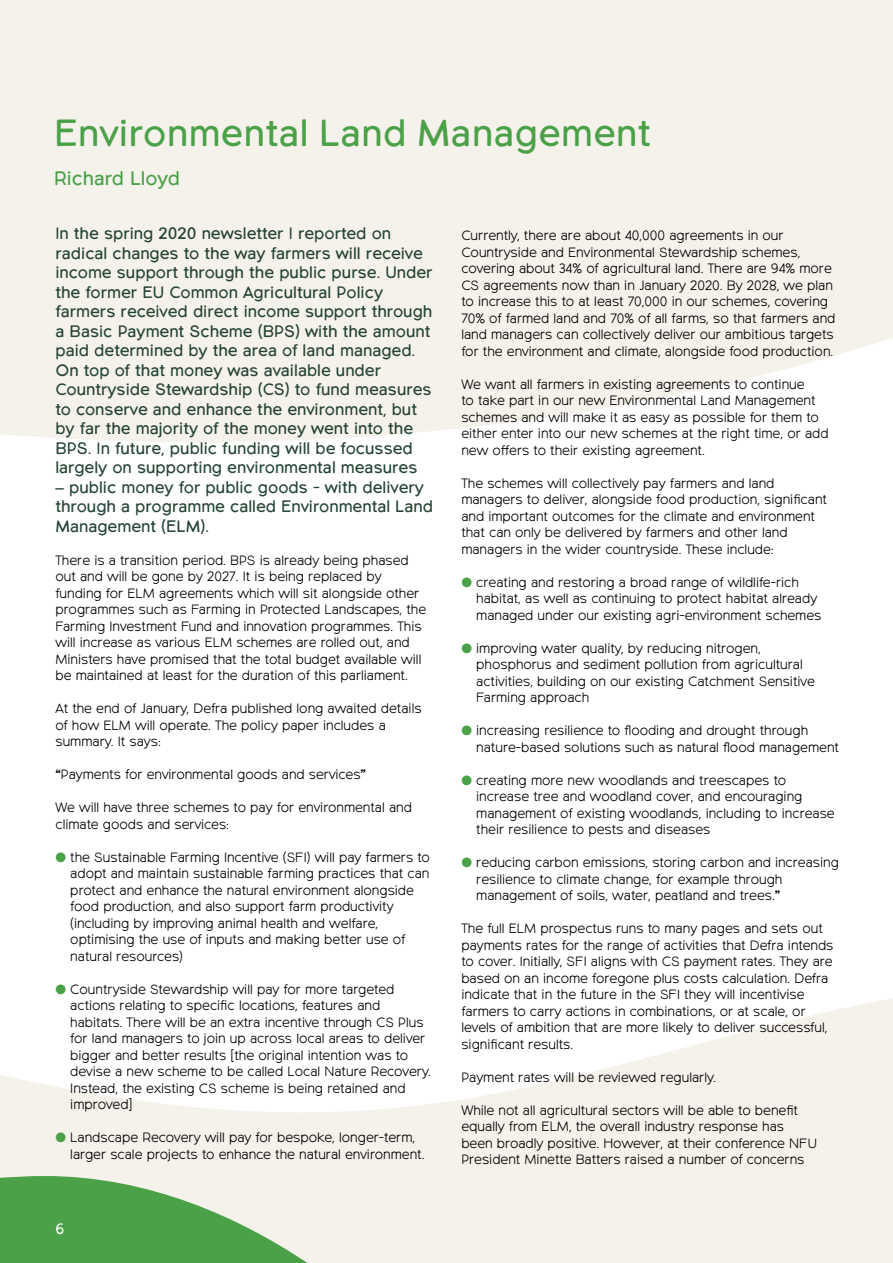
<style>
.page{position:relative;width:893px;height:1263px;background:#fff}
.page>*{position:absolute;margin:0;border:0;box-sizing:border-box;transform-origin:0 0}
.t1{font:37.5px "Northwoods";letter-spacing:.015em;color:#4aa147}
.t2{font:19.5px "Northwoods";color:#4aa147}
.t3{font:16.5px/19.5px "Northwoods";color:#264435}
.t4{font:15px "Northwoods";color:#fff}
.t5{font:300 13.5px/16.5px "Northwoods";color:#000}
.s1{color:#4aa147}
</style>
<div class="page">
<div style="left:0;top:0;width:893px;height:442px;background:#f5f1eb"></div>
<svg style="left:0;top:998px;width:893px;height:265px;fill:#f5f1eb"></svg>
<svg style="left:0;top:1153px;width:399px;height:110px;background:#aacea3"></svg>
<h1 class="t1" style="left:54px;top:112px;width:598px">Environmental Land Management</h1>
<h2 class="t2" style="left:54px;top:167px;width:127px">Richard Lloyd</h2>
<p class="t3" style="left:55px;top:224px;width:379px">In the spring 2020 newsletter I reported on radical changes to the way farmers will receive income support through the public purse. Under the former EU Common Agricultural Policy farmers received direct income support through a Basic Payment Scheme (BPS) with the amount paid determined by the area of land managed.<br>On top of that money was available under Countryside Stewardship (CS) to fund measures to conserve and enhance the environment, but by far the majority of the money went into the BPS. In future, public funding will be focussed largely on supporting environmental measures</p>
<p class="t3" style="left:55px;top:478px;width:379px">– public money for public goods - with delivery through a programme called Environmental Land<br>Management (ELM).</p>
<p class="t5" style="left:55px;top:552px;width:372px">There is a transition period. BPS is already being phased out and will be gone by 2027. It is being replaced by funding for ELM agreements which will sit alongside other programmes such as Farming in Protected Landscapes, the Farming Investment Fund and innovation programmes. This will increase as various ELM schemes are rolled out, and Ministers have promised that the total budget available will be maintained at least for the duration of this parliament.</p>
<p class="t5" style="left:55px;top:701px;width:368px">At the end of January, Defra published long awaited details of how ELM will operate. The policy paper includes a summary. It says:</p>
<p class="t5" style="left:55px;top:767px;width:312px">“Payments for environmental goods and services”</p>
<p class="t5" style="left:55px;top:800px;width:358px">We will have three schemes to pay for environmental and climate goods and services:</p>
<p class="t5" style="left:70px;top:849px;width:361px;text-indent:-15px"><span class="s1">●</span> the Sustainable Farming Incentive (SFI) will pay farmers to adopt and maintain sustainable farming practices that can protect and enhance the natural environment alongside food production, and also support farm productivity (including by improving animal health and welfare, optimising the use of inputs and making better use of natural resources)</p>
<p class="t5" style="left:70px;top:981px;width:362px;text-indent:-15px"><span class="s1">●</span> Countryside Stewardship will pay for more targeted actions relating to specific locations, features and habitats. There will be an extra incentive through CS Plus for land managers to join up across local areas to deliver bigger and better results [the original intention was to devise a new scheme to be called Local Nature Recovery.<br>Instead, the existing CS scheme is being retained and improved]</p>
<p class="t5" style="left:70px;top:1130px;width:356px;text-indent:-15px"><span class="s1">●</span> Landscape Recovery will pay for bespoke, longer-term, larger scale projects to enhance the natural environment.</p>
<p class="t5" style="left:461px;top:228px;width:376px">Currently, there are about 40,000 agreements in our Countryside and Environmental Stewardship schemes, covering about 34% of agricultural land. There are 94% more CS agreements now than in January 2020. By 2028, we plan to increase this to at least 70,000 in our schemes, covering 70% of farmed land and 70% of all farms, so that farmers and land managers can collectively deliver our ambitious targets for the environment and climate, alongside food production.</p>
<p class="t5" style="left:461px;top:376px;width:369px">We want all farmers in existing agreements to continue<br>to take part in our new Environmental Land Management schemes and will make it as easy as possible for them to either enter into our new schemes at the right time, or add new offers to their existing agreement.</p>
<p class="t5" style="left:461px;top:475px;width:367px">The schemes will collectively pay farmers and land managers to deliver, alongside food production, significant and important outcomes for the climate and environment that can only be delivered by farmers and other land managers in the wider countryside. These include:</p>
<p class="t5" style="left:476px;top:574px;width:347px;text-indent:-15px"><span class="s1">●</span> creating and restoring a broad range of wildlife-rich habitat, as well as continuing to protect habitat already managed under our existing agri-environment schemes</p>
<p class="t5" style="left:476px;top:640px;width:340px;text-indent:-15px"><span class="s1">●</span> improving water quality, by reducing nitrogen, phosphorus and sediment pollution from agricultural activities, building on our existing Catchment Sensitive Farming approach</p>
<p class="t5" style="left:476px;top:723px;width:364px;text-indent:-15px"><span class="s1">●</span> increasing resilience to flooding and drought through nature-based solutions such as natural flood management</p>
<p class="t5" style="left:476px;top:772px;width:360px;text-indent:-15px"><span class="s1">●</span> creating more new woodlands and treescapes to increase tree and woodland cover, and encouraging management of existing woodlands, including to increase their resilience to pests and diseases</p>
<p class="t5" style="left:476px;top:855px;width:364px;text-indent:-15px"><span class="s1">●</span> reducing carbon emissions, storing carbon and increasing resilience to climate change, for example through management of soils, water, peatland and trees.”</p>
<p class="t5" style="left:461px;top:921px;width:374px">The full ELM prospectus runs to many pages and sets out payments rates for the range of activities that Defra intends to cover. Initially, SFI aligns with CS payment rates. They are based on an income foregone plus costs calculation. Defra indicate that in the future in the SFI they will incentivise farmers to carry actions in combinations, or at scale, or levels of ambition that are more likely to deliver successful, significant results.</p>
<p class="t5" style="left:461px;top:1069px;width:256px">Payment rates will be reviewed regularly.</p>
<p class="t5" style="left:461px;top:1102px;width:357px">While not all agricultural sectors will be able to benefit equally from ELM, the overall industry response has been broadly positive. However, at their conference NFU President Minette Batters raised a number of concerns</p>
<p class="t4" style="left:55px;top:1220px;width:10px">6</p>
</div>
